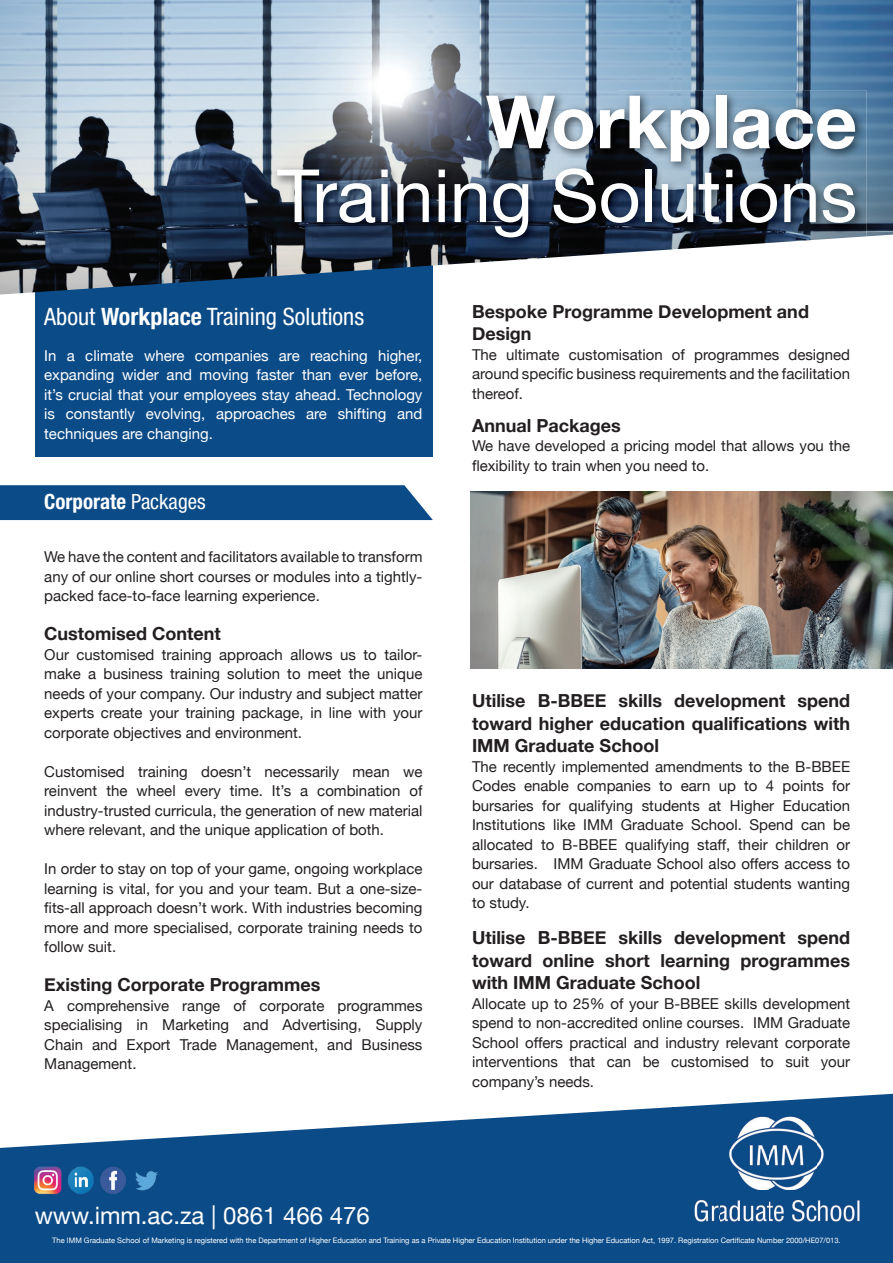
<style>
.page{position:relative;width:893px;height:1263px;background:#fff}
.page>*{position:absolute;margin:0;border:0;box-sizing:border-box;transform-origin:0 0}
.t1{font:73.5px "Helvetica Neue";color:#fff}
.t2{font:700 73.5px "Helvetica Neue";color:#fff}
.t3{font:condensed 24px "Helvetica Neue LT Pro";color:#fff}
.t4{font:24px "Helvetica Neue";color:#fff}
.t5{font:700 condensed 21px "Helvetica Neue LT Pro";color:#fff}
.t6{font:700 18px/22.5px "Helvetica Neue";color:#231f20;text-align:justify}
.t7{font:15px/19.5px "Helvetica Neue";color:#231f20;text-align:justify}
.t8{font:15px/19.5px "Helvetica Neue";color:#fff;text-align:justify}
.t9{font:7.5px "Helvetica Neue";color:#fff}
.s1{font-weight:700}
.s2{font-weight:400}
</style>
<div class="page">
<div style="left:35px;top:177px;width:398px;height:280px;background:#0b4b87"></div>
<img style="left:0;top:0;width:893px;height:295px">
<div style="left:0;top:485px;width:433px;height:35px;background:#0b4b87"></div>
<svg style="left:0;top:1094px;width:893px;height:169px;fill:#0b4b87"></svg>
<img style="left:35px;top:1164px;width:124px;height:33px">
<img style="left:673px;top:1108px;width:193px;height:124px">
<img style="left:271px;top:90px;width:595px;height:159px">
<img style="left:471px;top:492px;width:422px;height:176px">
<h1 class="t2" style="left:486px;top:77px;width:373px">Workplace</h1>
<h1 class="t1" style="left:277px;top:152px;width:582px">Training Solutions</h1>
<h2 class="t3" style="left:44px;top:302px;width:321px">About <span class="s1">Workplace</span> Training Solutions</h2>
<p class="t8" style="left:44px;top:345px;width:380px">In a climate where companies are reaching higher, expanding wider and moving faster than ever before, it’s crucial that your employees stay ahead. Technology is constantly evolving, approaches are shifting and techniques are changing.</p>
<h3 class="t5" style="left:44px;top:488px;width:163px">Corporate <span class="s2">Packages</span></h3>
<p class="t7" style="left:44px;top:547px;width:380px">We have the content and facilitators available to transform any of our online short courses or modules into a tightly&shy;packed face-to-face learning experience.</p>
<p class="t6" style="left:44px;top:622px;width:178px">Customised Content</p>
<p class="t7" style="left:44px;top:644px;width:380px">Our customised training approach allows us to tailor&shy;make a business training solution to meet the unique needs of your company. Our industry and subject matter experts create your training package, in line with your corporate objectives and environment.</p>
<p class="t7" style="left:44px;top:761px;width:380px">Customised training doesn’t necessarily mean we reinvent the wheel every time. It’s a combination of industry-trusted curricula, the generation of new material where relevant, and the unique application of both.</p>
<p class="t7" style="left:44px;top:859px;width:380px">In order to stay on top of your game, ongoing workplace learning is vital, for you and your team. But a one-size&shy;fits-all approach doesn’t work. With industries becoming more and more specialised, corporate training needs to follow suit.</p>
<p class="t6" style="left:44px;top:973px;width:278px">Existing Corporate Programmes</p>
<p class="t7" style="left:44px;top:995px;width:380px">A comprehensive range of corporate programmes specialising in Marketing and Advertising, Supply Chain and Export Trade Management, and Business Management.</p>
<p class="t6" style="left:472px;top:300px;width:338px">Bespoke Programme Development and<br>Design</p>
<p class="t7" style="left:472px;top:344px;width:380px">The ultimate customisation of programmes designed around specific business requirements and the facilitation thereof.</p>
<p class="t6" style="left:472px;top:414px;width:150px">Annual Packages</p>
<p class="t7" style="left:472px;top:436px;width:380px">We have developed a pricing model that allows you the flexibility to train when you need to.</p>
<p class="t6" style="left:472px;top:689px;width:380px">Utilise B-BBEE skills development spend toward higher education qualifications with IMM Graduate School</p>
<p class="t7" style="left:472px;top:756px;width:380px">The recently implemented amendments to the B-BBEE Codes enable companies to earn up to 4 points for bursaries for qualifying students at Higher Education Institutions like IMM Graduate School. Spend can be allocated to B-BBEE qualifying staff, their children or bursaries. IMM Graduate School also offers access to our database of current and potential students wanting to study.</p>
<p class="t6" style="left:472px;top:926px;width:380px">Utilise B-BBEE skills development spend toward online short learning programmes with IMM Graduate School</p>
<p class="t7" style="left:472px;top:993px;width:380px">Allocate up to 25% of your B-BBEE skills development spend to non-accredited online courses. IMM Graduate School offers practical and industry relevant corporate interventions that can be customised to suit your company’s needs.</p>
<h2 class="t4" style="left:35px;top:1201px;width:337px">www.imm.ac.za | 0861 466 476</h2>
<p class="t9" style="left:52px;top:1236px;width:790px">The IMM Graduate School of Marketing is registered with the Department of Higher Education and Training as a Private Higher Education Institution under the Higher Education Act, 1997. Registration Certificate Number 2000/HE07/013.</p>
</div>
